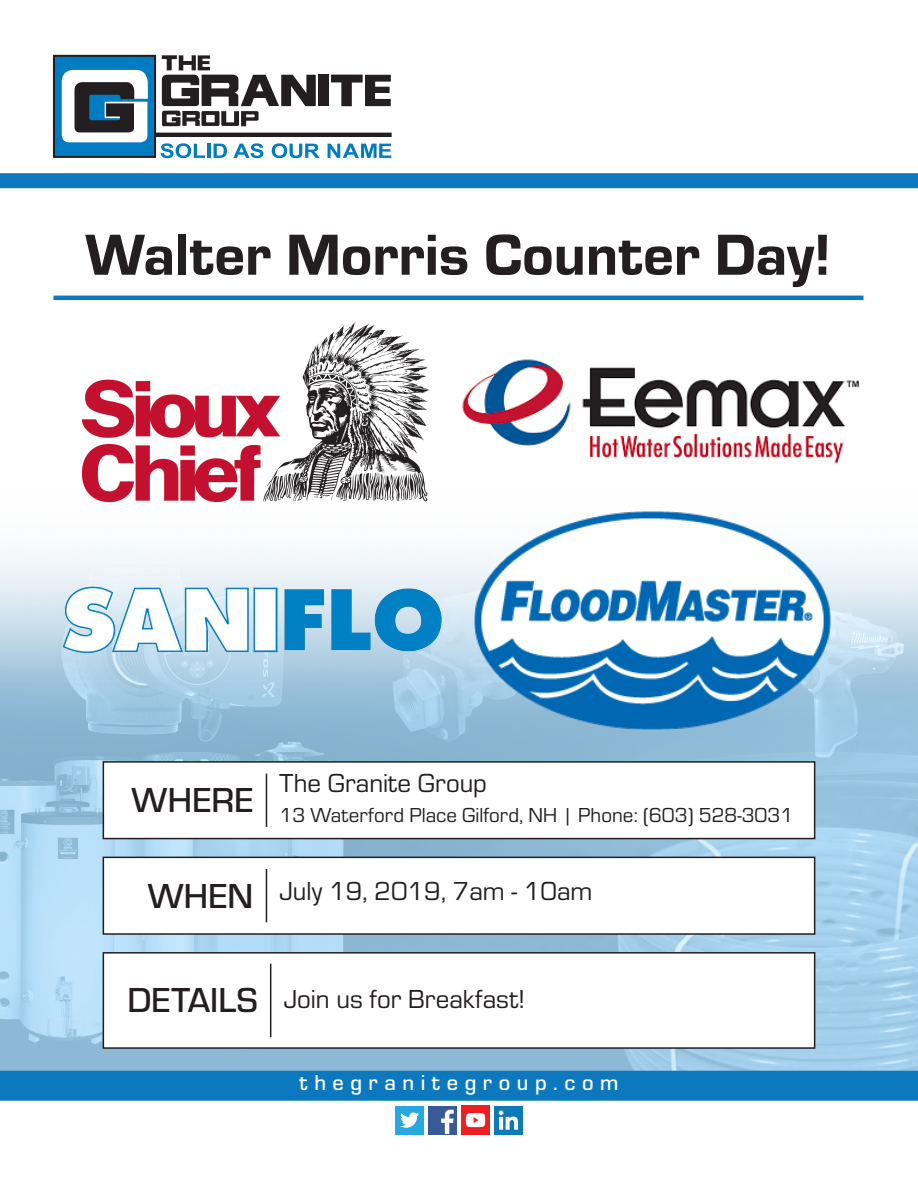
<style>
.page{position:relative;width:918px;height:1188px;background:#fff}
.page>*{position:absolute;margin:0;border:0;box-sizing:border-box;transform-origin:0 0}
.t1{font:60px "Eurostile Hea";color:#231f20}
.t2{font:500 36px "Eurostile";color:#231f20}
.t3{font:27px "Eurostile";color:#231f20}
.t4{font:500 22.5px "Eurostile";letter-spacing:.29em;color:#fff}
.t5{font:21px "Eurostile";color:#231f20}
</style>
<div class="page">
<hr style="left:155px;top:133px;width:237px;height:4px;background:#231f20">
<svg style="left:161px;top:143px;width:44px;height:15px"></svg>
<hr style="left:208px;top:144px;width:3px;height:14px;background:#007cc2">
<svg style="left:214px;top:144px;width:13px;height:14px"></svg>
<svg style="left:233px;top:143px;width:30px;height:15px"></svg>
<svg style="left:272px;top:143px;width:48px;height:15px"></svg>
<svg style="left:328px;top:144px;width:63px;height:14px"></svg>
<div style="left:54px;top:56px;width:101px;height:101px;background:#007cc2"></div>
<div style="left:53px;top:55px;width:103px;height:103px;border:2px solid #231f20"></div>
<svg style="left:62px;top:69px;width:86px;height:73px;background:#8e9ca5"></svg>
<div style="left:318px;top:75px;width:11px;height:31px;background:#231f20"></div>
<svg style="left:331px;top:75px;width:60px;height:31px"></svg>
<svg style="left:162px;top:55px;width:154px;height:71px"></svg>
<div style="left:0;top:173px;width:918px;height:15px;background:#0c78be"></div>
<img style="left:0;top:551px;width:918px;height:520px">
<div style="left:0;top:1071px;width:918px;height:30px;background:#0c78be"></div>
<img style="left:461px;top:1106px;width:29px;height:28px">
<div style="left:428px;top:1106px;width:29px;height:28px;background:#395a99"></div>
<svg style="left:441px;top:1110px;width:13px;height:24px"></svg>
<div style="left:494px;top:1106px;width:29px;height:28px;background:#0c7ab6"></div>
<svg style="left:499px;top:1110px;width:19px;height:20px"></svg>
<div style="left:395px;top:1106px;width:29px;height:28px;background:#27a8e0"></div>
<svg style="left:400px;top:1112px;width:19px;height:16px"></svg>
<div style="left:103px;top:762px;width:712px;height:77px;background:#fff"></div>
<div style="left:103px;top:761px;width:712px;height:78px;border:2px solid #231f20"></div>
<hr style="left:266px;top:774px;width:1px;height:53px;background:#231f20">
<div style="left:103px;top:857px;width:712px;height:77px;background:#fff"></div>
<div style="left:103px;top:857px;width:712px;height:78px;border:2px solid #231f20"></div>
<hr style="left:266px;top:869px;width:1px;height:53px;background:#231f20">
<div style="left:103px;top:953px;width:712px;height:95px;background:#fff"></div>
<div style="left:103px;top:952px;width:712px;height:97px;border:2px solid #231f20"></div>
<hr style="left:270px;top:964px;width:1px;height:73px;background:#231f20">
<hr style="left:53px;top:296px;width:810px;height:4px;background:#0c78be">
<img style="left:57px;top:578px;width:399px;height:85px">
<img style="left:82px;top:322px;width:348px;height:181px">
<img style="left:462px;top:359px;width:397px;height:105px">
<img style="left:474px;top:511px;width:358px;height:219px">
<p class="t1" style="left:85px;top:213px;width:748px">Walter Morris Counter Day!</p>
<p class="t2" style="left:132px;top:776px;width:123px">WHERE</p>
<p class="t3" style="left:279px;top:765px;width:209px">The Granite Group</p>
<p class="t5" style="left:279px;top:801px;width:515px">13 Waterford Place Gilford, NH | Phone: (603) 528-3031</p>
<p class="t2" style="left:148px;top:871px;width:107px">WHEN</p>
<p class="t3" style="left:279px;top:874px;width:314px">July 19, 2019, 7am - 10am</p>
<p class="t2" style="left:127px;top:976px;width:132px">DETAILS</p>
<p class="t3" style="left:284px;top:981px;width:243px">Join us for Breakfast!</p>
<p class="t4" style="left:300px;top:1067px;width:320px">thegranitegroup.com</p>
</div>
